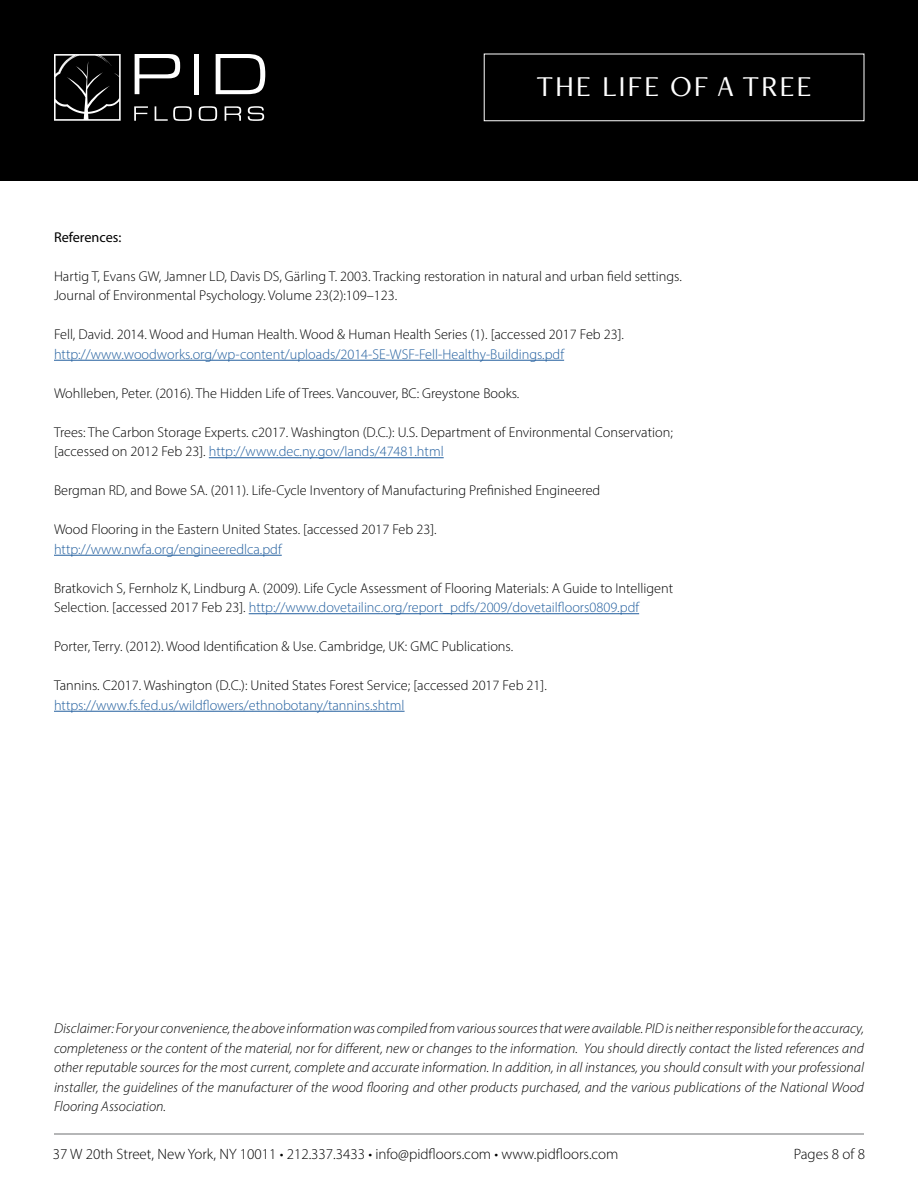
<style>
.page{position:relative;width:918px;height:1188px;background:#fff}
.page>*{position:absolute;margin:0;border:0;box-sizing:border-box;transform-origin:0 0}
.t1{font:30px "Freight Neo Pro";letter-spacing:.06em;color:#fff}
.t2{font:300 15px "Myriad Pro";color:#000}
.t3{font:300 14.25px/19.5px "Myriad Pro";color:#000}
.t4{font:italic 300 14.25px/19.5px "Myriad Pro";color:#000;text-align:justify}
.t5{font:300 14.25px "Myriad Pro";color:#215e9e}
.t6{font:14.25px "Myriad Pro";color:#000}
.s1{color:#000}
.s2{color:#215e9e}
</style>
<div class="page">
<hr style="left:54px;top:360px;width:510px;height:1px;background:#215e9e">
<hr style="left:209px;top:457px;width:235px;height:1px;background:#215e9e">
<hr style="left:54px;top:555px;width:228px;height:1px;background:#215e9e">
<hr style="left:249px;top:613px;width:390px;height:1px;background:#215e9e">
<hr style="left:54px;top:711px;width:351px;height:1px;background:#215e9e">
<hr style="left:54px;top:1134px;width:810px;height:1px;background:#6d6e71">
<div style="left:0;top:0;width:918px;height:181px;background:#000"></div>
<svg style="left:135px;top:54px;width:45px;height:40px"></svg>
<div style="left:194px;top:54px;width:5px;height:40px;background:#fff"></div>
<svg style="left:216px;top:54px;width:49px;height:40px"></svg>
<svg style="left:134px;top:106px;width:14px;height:15px"></svg>
<svg style="left:155px;top:106px;width:37px;height:15px"></svg>
<svg style="left:199px;top:106px;width:18px;height:15px"></svg>
<svg style="left:225px;top:106px;width:16px;height:15px"></svg>
<svg style="left:248px;top:106px;width:16px;height:15px"></svg>
<svg style="left:54px;top:54px;width:67px;height:67px"></svg>
<p class="t1" style="left:537px;top:66px;width:277px">THE LIFE OF A TREE</p>
<p class="t6" style="left:54px;top:228px;width:69px">References:</p>
<p class="t3" style="left:54px;top:266px;width:629px">Hartig T, Evans GW, Jamner LD, Davis DS, Gärling T. 2003. Tracking restoration in natural and urban field settings.</p>
<p class="t3" style="left:54px;top:286px;width:345px">Journal of Environmental Psychology. Volume 23(2):109–123.</p>
<p class="t3" style="left:54px;top:325px;width:572px">Fell, David. 2014. Wood and Human Health. Wood &amp; Human Health Series (1). [accessed 2017 Feb 23].</p>
<p class="t5" style="left:54px;top:345px;width:512px">http://www.woodworks.org/wp-content/uploads/2014-SE-WSF-Fell-Healthy-Buildings.pdf</p>
<p class="t3" style="left:54px;top:383px;width:467px">Wohlleben, Peter. (2016). The Hidden Life of Trees. Vancouver, BC: Greystone Books.</p>
<p class="t3" style="left:54px;top:422px;width:620px">Trees: The Carbon Storage Experts. c2017. Washington (D.C.): U.S. Department of Environmental Conservation;</p>
<p class="t5" style="left:54px;top:443px;width:391px"><span class="s1">[accessed on 2012 Feb 23].</span> http://www.dec.ny.gov/lands/47481.html</p>
<p class="t3" style="left:54px;top:481px;width:548px">Bergman RD, and Bowe SA. (2011). Life-Cycle Inventory of Manufacturing Prefinished Engineered</p>
<p class="t3" style="left:54px;top:520px;width:384px">Wood Flooring in the Eastern United States. [accessed 2017 Feb 23]. <span class="s2">http://www.nwfa.org/engineeredlca.pdf</span></p>
<p class="t3" style="left:54px;top:578px;width:621px">Bratkovich S, Fernholz K, Lindburg A. (2009). Life Cycle Assessment of Flooring Materials: A Guide to Intelligent</p>
<p class="t5" style="left:54px;top:599px;width:587px"><span class="s1">Selection. [accessed 2017 Feb 23].</span> http://www.dovetailinc.org/report_pdfs/2009/dovetailfloors0809.pdf</p>
<p class="t3" style="left:54px;top:637px;width:461px">Porter, Terry. (2012). Wood Identification &amp; Use. Cambridge, UK: GMC Publications.</p>
<p class="t3" style="left:54px;top:676px;width:494px">Tannins. C2017. Washington (D.C.): United States Forest Service; [accessed 2017 Feb 21].</p>
<p class="t5" style="left:54px;top:696px;width:352px">https://www.fs.fed.us/wildflowers/ethnobotany/tannins.shtml</p>
<p class="t4" style="left:54px;top:1019px;width:812px">Disclaimer: For your convenience, the above information was compiled from various sources that were available. PID is neither responsible for the accuracy, completeness or the content of the material, nor for different, new or changes to the information. You should directly contact the listed references and other reputable sources for the most current, complete and accurate information. In addition, in all instances, you should consult with your professional installer, the guidelines of the manufacturer of the wood flooring and other products purchased, and the various publications of the National Wood Flooring Association.</p>
<p class="t2" style="left:53px;top:1145px;width:567px">37 W 20th Street, New York, NY 10011 • 212.337.3433 • info@pidfloors.com • www.pidfloors.com</p>
<p class="t2" style="left:794px;top:1145px;width:73px">Pages 8 of 8</p>
</div>
